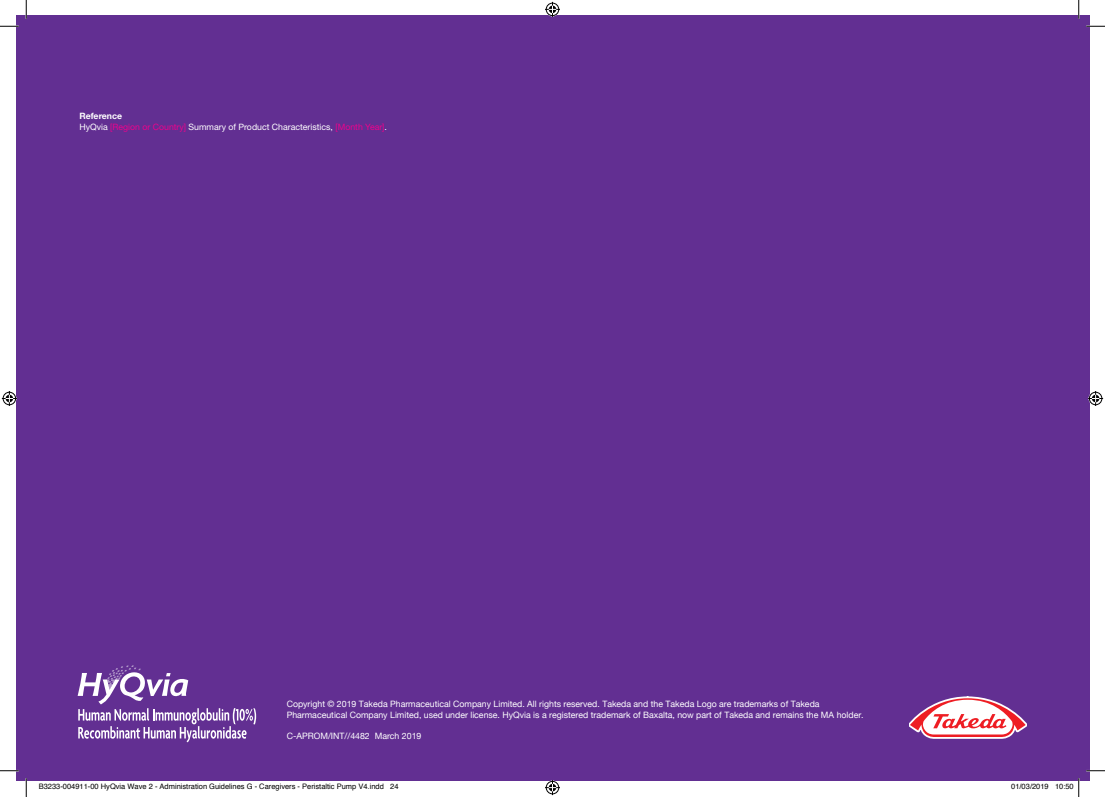
<style>
.page{position:relative;width:1105px;height:797px;background:#fff}
.page>*{position:absolute;margin:0;border:0;box-sizing:border-box;transform-origin:0 0}
.t1{font:8.75px/10.5px "Helvetica Neue";color:#fff}
.t2{font:8.75px "Helvetica Neue LT Std";color:#fff}
.t3{font:700 8.75px "Helvetica Neue LT Std";color:#fff}
.t4{font:7.5px "Helvetica";color:#000}
.s1{color:#ed028c}
</style>
<div class="page">
<div style="left:16px;top:16px;width:1073px;height:765px;background:#622f92"></div>
<svg style="left:78px;top:665px;width:178px;height:77px"></svg>
<svg style="left:909px;top:696px;width:117px;height:42px"></svg>
<svg style="left:0;top:25px;width:19px;height:2px"></svg>
<svg style="left:1086px;top:25px;width:19px;height:2px"></svg>
<svg style="left:0;top:770px;width:19px;height:1px"></svg>
<svg style="left:1086px;top:770px;width:19px;height:1px"></svg>
<svg style="left:25px;top:0;width:2px;height:19px"></svg>
<svg style="left:25px;top:778px;width:2px;height:19px"></svg>
<svg style="left:1078px;top:0;width:1px;height:19px"></svg>
<svg style="left:545px;top:2px;width:15px;height:15px"></svg>
<svg style="left:545px;top:780px;width:15px;height:15px"></svg>
<svg style="left:2px;top:391px;width:15px;height:15px"></svg>
<svg style="left:1088px;top:391px;width:15px;height:15px"></svg>
<svg style="left:1078px;top:778px;width:1px;height:19px"></svg>
<p class="t3" style="left:79px;top:111px;width:44px">Reference</p>
<p class="t2" style="left:79px;top:121px;width:309px">HyQvia <span class="s1">[Region or Country]</span> Summary of Product Characteristics, <span class="s1">[Month Year]</span>.</p>
<p class="t1" style="left:287px;top:699px;width:578px">Copyright © 2019 Takeda Pharmaceutical Company Limited. All rights reserved. Takeda and the Takeda Logo are trademarks of Takeda<br>Pharmaceutical Company Limited, used under license. HyQvia is a registered trademark of Baxalta, now part of Takeda and remains the MA holder.</p>
<p class="t1" style="left:287px;top:731px;width:136px">C-APROM/INT//4482 March 2019</p>
<p class="t4" style="left:39px;top:781px;width:361px">B3233-004911-00 HyQvia Wave 2 - Administration Guidelines G - Caregivers - Peristaltic Pump V4.indd 24</p>
<p class="t4" style="left:1011px;top:781px;width:64px">01/03/2019 10:50</p>
</div>
